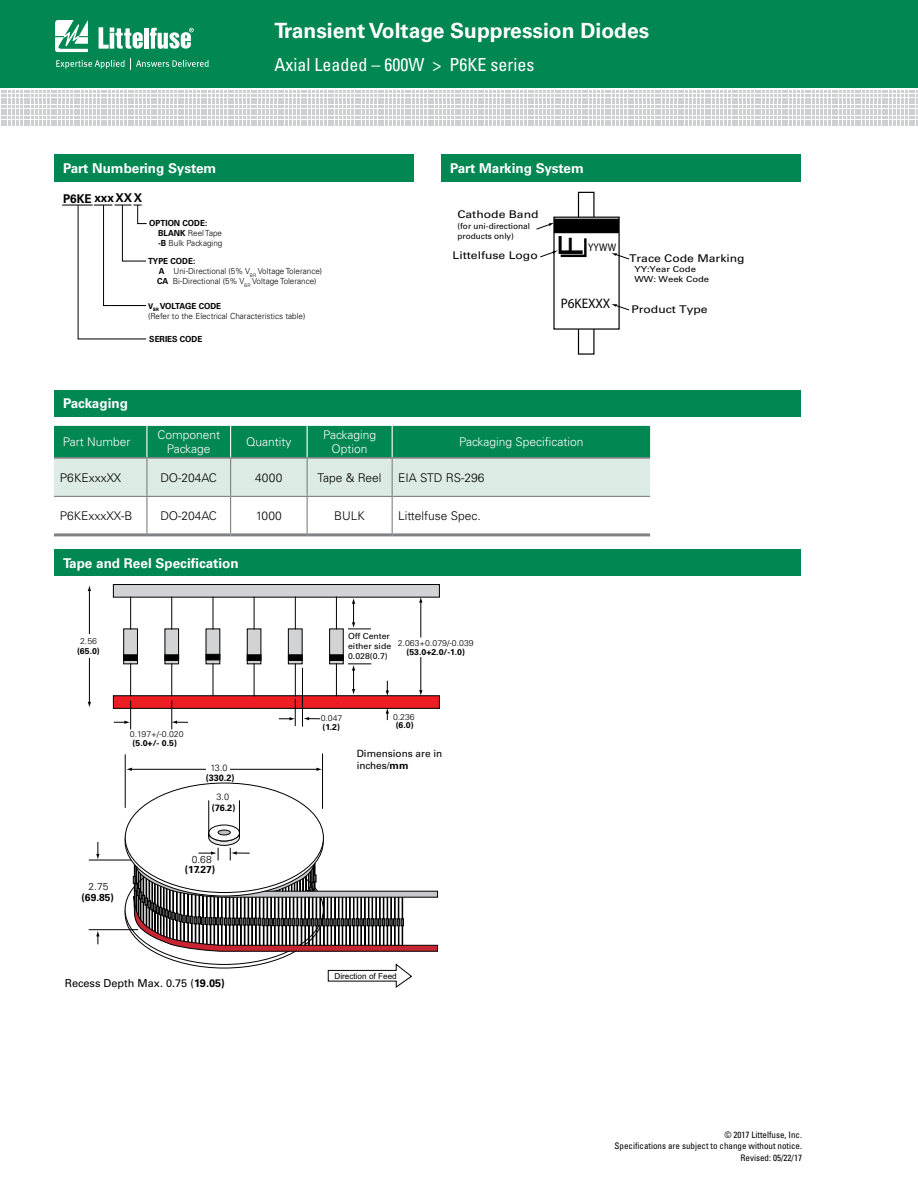
<style>
.page{position:relative;width:918px;height:1188px;background:#fff}
.page>*{position:absolute;margin:0;border:0;box-sizing:border-box;transform-origin:0 0}
.t1{font:33.45px "Helvetica";color:#000;scale:1.08 1}
.t2{font:700 21px "Univers LT Std";color:#fff}
.t3{font:condensed 18px "Univers LT Std";color:#fff}
.t4{font:13.8px "Univers";color:#000;scale:.96 1}
.t5{font:700 13.5px "Univers LT Std";color:#fff}
.t6{font:700 12.15px "Univers LT Std";color:#000}
.t7{font:300 12px "Univers LT Std";color:#000}
.t8{font:300 12px/13.5px "Univers LT Std";color:#fff;text-align:center}
.t9{font:11.1px "Univers";color:#000;scale:.9 1}
.t10{font:10.95px "Univers LT Std";color:#000}
.t11{font:10.65px "Univers LT Std";color:#000;scale:1.15 1}
.t12{font:10.05px/12px "Univers LT Std";color:#000}
.t13{font:700 10.05px "Univers LT Std";color:#000}
.t14{font:300 10.05px "Univers LT Std";color:#000}
.t15{font:700 9.15px "Univers LT Std";color:#000}
.t16{font:300 9.15px "Univers LT Std";color:#000}
.t17{font:condensed 9px/10.8px "Univers LT Std";color:#000;text-align:right}
.t18{font:300 8.4px/10.1px "Univers LT Std";color:#000}
.t19{font:300 8.4px "Univers LT Std";color:#000;scale:1.04 1}
.t20{font:700 8.4px "Univers LT Std";color:#000;scale:1.04 1}
.t21{font:8.4px/10.1px "Univers LT Std";color:#000;scale:1.04 1}
.t22{font:700 8.4px "Univers LT Std";color:#000}
.t23{font:8.25px/9.9px "Univers LT Std";color:#000}
.t24{font:8.25px/9.9px "Univers LT Std";color:#000;scale:1.15 1}
.t25{font:8.25px "Arial";color:#000}
.s1{font-weight:700}
.s2{font-family:"Myriad Pro";font-weight:700}
</style>
<div class="page">
<div style="left:0;top:0;width:918px;height:88px;background:#008752"></div>
<svg style="left:1px;top:91px;width:917px;height:35px"></svg>
<svg style="left:55px;top:20px;width:33px;height:32px"></svg>
<hr style="left:144px;top:28px;width:4px;height:21px;background:#fff">
<svg style="left:150px;top:28px;width:44px;height:21px"></svg>
<svg style="left:99px;top:27px;width:44px;height:22px"></svg>
<svg style="left:56px;top:58px;width:153px;height:11px"></svg>
<div style="left:54px;top:154px;width:360px;height:27px;background:#008752"></div>
<div style="left:54px;top:390px;width:747px;height:27px;background:#008752"></div>
<svg style="left:54px;top:426px;width:596px;height:70px;background:#77bda0"></svg>
<hr style="left:146px;top:426px;width:1px;height:31px;background:#fff">
<hr style="left:230px;top:426px;width:1px;height:31px;background:#fff">
<hr style="left:307px;top:426px;width:1px;height:31px;background:#fff">
<hr style="left:392px;top:426px;width:1px;height:31px;background:#fff">
<hr style="left:54px;top:457px;width:93px;height:2px;background:#808285">
<hr style="left:147px;top:457px;width:84px;height:2px;background:#808285">
<hr style="left:231px;top:457px;width:76px;height:2px;background:#808285">
<hr style="left:307px;top:457px;width:85px;height:2px;background:#808285">
<hr style="left:392px;top:457px;width:258px;height:2px;background:#808285">
<hr style="left:146px;top:459px;width:1px;height:37px;background:#808285">
<hr style="left:230px;top:459px;width:1px;height:37px;background:#808285">
<hr style="left:307px;top:459px;width:1px;height:37px;background:#808285">
<hr style="left:392px;top:459px;width:1px;height:37px;background:#808285">
<hr style="left:54px;top:496px;width:93px;height:1px;background:#808285">
<hr style="left:147px;top:496px;width:84px;height:1px;background:#808285">
<hr style="left:146px;top:497px;width:1px;height:36px;background:#808285">
<hr style="left:231px;top:496px;width:76px;height:1px;background:#808285">
<hr style="left:230px;top:497px;width:1px;height:36px;background:#808285">
<hr style="left:307px;top:496px;width:85px;height:1px;background:#808285">
<hr style="left:307px;top:497px;width:1px;height:36px;background:#808285">
<hr style="left:392px;top:496px;width:258px;height:1px;background:#808285">
<hr style="left:392px;top:497px;width:1px;height:36px;background:#808285">
<hr style="left:54px;top:533px;width:93px;height:3px;background:#808285">
<hr style="left:147px;top:533px;width:84px;height:3px;background:#808285">
<hr style="left:231px;top:533px;width:76px;height:3px;background:#808285">
<hr style="left:307px;top:533px;width:85px;height:3px;background:#808285">
<hr style="left:392px;top:533px;width:258px;height:3px;background:#808285">
<hr style="left:62px;top:205px;width:31px;height:1px;background:#000">
<svg style="left:77px;top:204px;width:70px;height:136px"></svg>
<div style="left:441px;top:154px;width:360px;height:27px;background:#008752"></div>
<div style="left:578px;top:192px;width:17px;height:163px;border:1px solid #000"></div>
<div style="left:553px;top:217px;width:67px;height:113px;background:#fff"></div>
<div style="left:554px;top:219px;width:65px;height:14px;background:#000"></div>
<svg style="left:611px;top:253px;width:19px;height:7px"></svg>
<svg style="left:611px;top:304px;width:19px;height:7px"></svg>
<svg style="left:540px;top:238px;width:47px;height:20px"></svg>
<svg style="left:536px;top:223px;width:18px;height:7px"></svg>
<div style="left:54px;top:549px;width:747px;height:27px;background:#008752"></div>
<svg style="left:88px;top:584px;width:350px;height:404px"></svg>
<h2 class="t2" style="left:275px;top:18px;width:376px">Transient Voltage Suppression Diodes</h2>
<h3 class="t3" style="left:275px;top:53px;width:261px">Axial Leaded – 600W &gt; P6KE series</h3>
<h3 class="t5" style="left:63px;top:160px;width:155px">Part Numbering System</h3>
<h3 class="t6" style="left:63px;top:190px;width:81px">P6KE xxxXXX</h3>
<p class="t18" style="left:158px;top:218px;width:66px;text-indent:-9px"><span class="s1">OPTION CODE:<br>BLANK</span> Reel Tape <span class="s1">-B</span> Bulk Packaging</p>
<p class="t18" style="left:157px;top:256px;width:167px;text-indent:-9px"><span class="s1">TYPE CODE:<br>A</span> Uni-Directional (5% V<sub>BR</sub> Voltage Tolerance)<br><span class="s1">CA</span> Bi-Directional (5% V<sub>BR</sub> Voltage Tolerance)</p>
<p class="t18" style="left:148px;top:301px;width:159px"><span class="s2">V</span><sub>BR</sub> <span class="s1">VOLTAGE CODE<br></span>(Refer to the Electrical Characteristics table)</p>
<p class="t22" style="left:149px;top:334px;width:55px">SERIES CODE</p>
<h3 class="t5" style="left:450px;top:160px;width:135px">Part Marking System</h3>
<p class="t11" style="left:457px;top:208px;width:72px">Cathode Band</p>
<p class="t23" style="left:457px;top:221px;width:74px">(for uni-directional products only)</p>
<p class="t11" style="left:453px;top:249px;width:76px">Littelfuse Logo</p>
<h1 class="t1" style="left:550px;top:257px;width:22px;rotate:-90deg">F</h1>
<h3 class="t9" style="left:588px;top:241px;width:33px">YYWW</h3>
<h3 class="t4" style="left:561px;top:295px;width:53px">P6KEXXX</h3>
<p class="t11" style="left:629px;top:252px;width:102px">Trace Code Marking</p>
<p class="t24" style="left:634px;top:264px;width:67px">YY:Year Code<br>WW: Week Code</p>
<p class="t11" style="left:631px;top:303px;width:68px">Product Type</p>
<h3 class="t5" style="left:63px;top:396px;width:67px">Packaging</h3>
<h3 class="t8" style="left:63px;top:435px;width:69px">Part Number</h3>
<h3 class="t8" style="left:157px;top:428px;width:64px">Component<br>Package</h3>
<h3 class="t8" style="left:246px;top:435px;width:47px">Quantity</h3>
<h3 class="t8" style="left:323px;top:428px;width:55px">Packaging<br>Option</h3>
<h3 class="t8" style="left:459px;top:435px;width:126px">Packaging Specification</h3>
<h3 class="t7" style="left:60px;top:470px;width:63px">P6KExxxXX</h3>
<h3 class="t7" style="left:161px;top:470px;width:58px">DO-204AC</h3>
<h3 class="t7" style="left:255px;top:470px;width:29px">4000</h3>
<h3 class="t7" style="left:318px;top:470px;width:65px">Tape &amp; Reel</h3>
<h3 class="t7" style="left:398px;top:470px;width:88px">EIA STD RS-296</h3>
<h3 class="t7" style="left:60px;top:509px;width:74px">P6KExxxXX-B</h3>
<h3 class="t7" style="left:161px;top:509px;width:58px">DO-204AC</h3>
<h3 class="t7" style="left:256px;top:509px;width:28px">1000</h3>
<h3 class="t7" style="left:334px;top:509px;width:32px">BULK</h3>
<h3 class="t7" style="left:398px;top:509px;width:84px">Littelfuse Spec.</h3>
<h3 class="t5" style="left:63px;top:555px;width:177px">Tape and Reel Specification</h3>
<p class="t21" style="left:348px;top:631px;width:43px">Off Center either side<br>0.028(0.7)</p>
<p class="t19" style="left:80px;top:636px;width:18px">2.56</p>
<p class="t19" style="left:398px;top:638px;width:75px">2.063+0.079/-0.039</p>
<p class="t20" style="left:77px;top:646px;width:23px">(65.0)</p>
<p class="t20" style="left:406px;top:647px;width:58px">(53.0+2.0/-1.0)</p>
<p class="t19" style="left:130px;top:729px;width:53px">0.197+/-0.020</p>
<p class="t20" style="left:133px;top:738px;width:44px">(5.0+/- 0.5)</p>
<p class="t16" style="left:210px;top:762px;width:19px">13.0</p>
<p class="t15" style="left:212px;top:802px;width:25px">(76.2)</p>
<p class="t15" style="left:206px;top:772px;width:30px">(330.2)</p>
<p class="t16" style="left:216px;top:791px;width:14px">3.0</p>
<p class="t14" style="left:89px;top:880px;width:21px">2.75</p>
<p class="t13" style="left:82px;top:892px;width:34px">(69.85)</p>
<p class="t14" style="left:192px;top:854px;width:21px">0.68</p>
<p class="t13" style="left:185px;top:864px;width:32px">(17.27)</p>
<p class="t19" style="left:321px;top:713px;width:22px">0.047</p>
<p class="t20" style="left:323px;top:722px;width:18px">(1.2)</p>
<p class="t19" style="left:393px;top:712px;width:22px">0.236</p>
<p class="t20" style="left:396px;top:720px;width:19px">(6.0)</p>
<p class="t12" style="left:357px;top:747px;width:87px">Dimensions are in inches/<span class="s1">mm</span></p>
<h3 class="t10" style="left:65px;top:977px;width:161px">Recess Depth Max. 0.75 (<span class="s1">19.05)</span></h3>
<p class="t25" style="left:334px;top:970px;width:64px">Direction of Feed</p>
<p class="t17" style="left:615px;top:1129px;width:189px">© 2017 Littelfuse, Inc.<br>Specifications are subject to change without notice.</p>
<p class="t17" style="left:741px;top:1152px;width:63px">Revised: 05/22/17</p>
</div>
